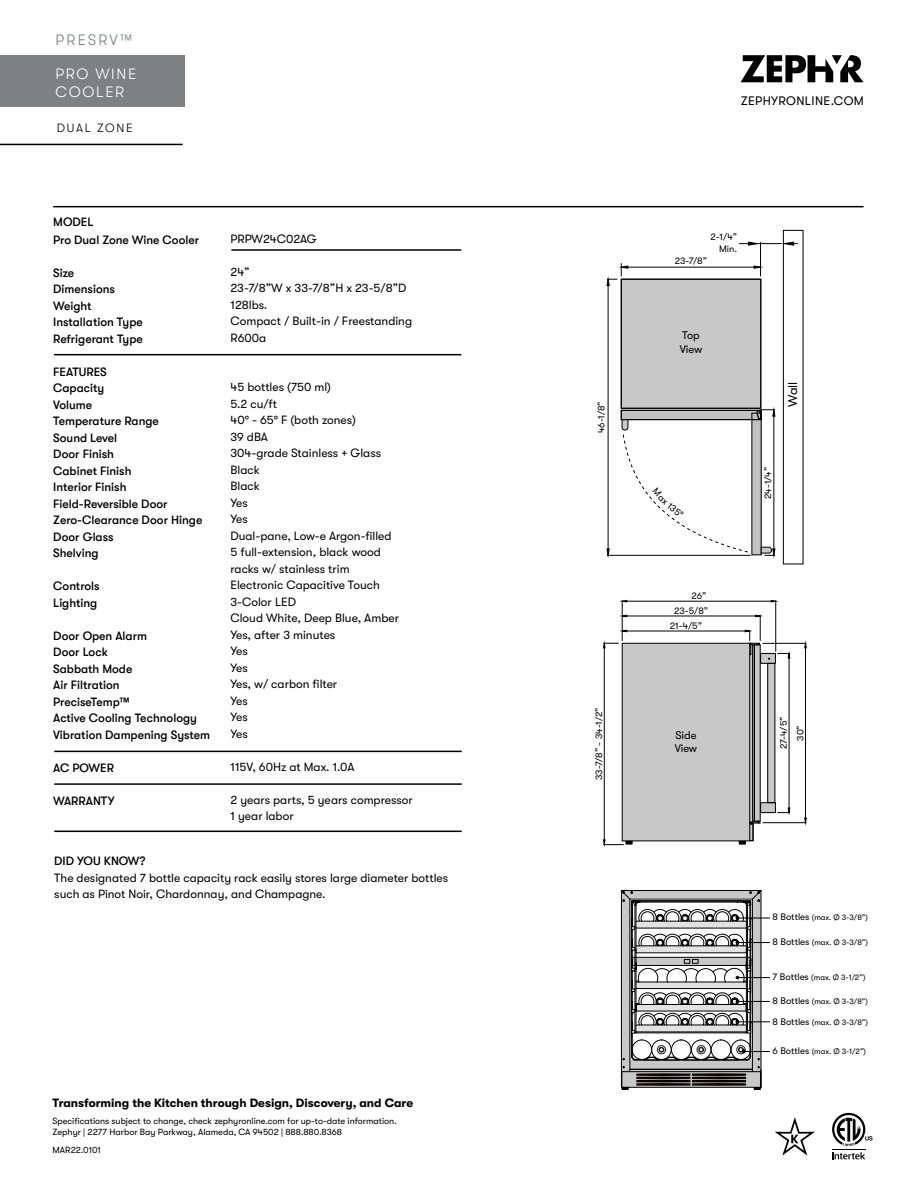
<style>
.page{position:relative;width:918px;height:1188px;background:#fff}
.page>*{position:absolute;margin:0;border:0;box-sizing:border-box;transform-origin:0 0}
.t1{font:300 15px/18px "GT Walsheim";letter-spacing:.11em;color:#fff}
.t2{font:300 15px "GT Walsheim";letter-spacing:.15em;color:#7e8083}
.t3{font:12.9px "GT Walsheim Pro";color:#000100}
.t4{font:12.3px "GT Walsheim";letter-spacing:.03em;color:#000}
.t5{font:12px/16.5px "GT Walsheim";color:#000}
.t6{font:500 12px/16.5px "GT Walsheim";color:#000}
.t7{font:700 12px "GT Walsheim";color:#000}
.t8{font:300 12px "GT Walsheim";letter-spacing:.15em;color:#000}
.t9{font:11.1px "GT Walsheim Pro";color:#000100}
.t10{font:11.1px/13.2px "GT Walsheim Pro";letter-spacing:-.01em;color:#000}
.t11{font:9.45px "GT Walsheim Pro";color:#000100}
.t12{font:9.45px/11.4px "GT Walsheim Pro";color:#000;text-align:right}
.t13{font:9px/10.8px "GT Walsheim";color:#000}
.t14{font:7.95px "GT Walsheim Pro";color:#000}
.s1{font-size:9.45px}
</style>
<div class="page">
<svg style="left:741px;top:55px;width:123px;height:27px"></svg>
<hr style="left:53px;top:206px;width:811px;height:1px;background:#000">
<hr style="left:231px;top:249px;width:230px;height:2px;background:#000">
<hr style="left:54px;top:751px;width:408px;height:1px;background:#000">
<hr style="left:54px;top:783px;width:408px;height:2px;background:#000">
<hr style="left:54px;top:831px;width:408px;height:1px;background:#000">
<hr style="left:54px;top:354px;width:407px;height:1px;background:#000">
<svg style="left:832px;top:1152px;width:33px;height:7px"></svg>
<hr style="left:832px;top:1149px;width:33px;height:1px;background:#010101">
<svg style="left:832px;top:1113px;width:41px;height:33px"></svg>
<svg style="left:775px;top:1117px;width:40px;height:39px"></svg>
<div style="left:621px;top:279px;width:140px;height:129px;background:#c8c8c8"></div>
<div style="left:621px;top:279px;width:140px;height:130px;border:1px solid #000"></div>
<hr style="left:628px;top:267px;width:126px;height:1px;background:#000">
<svg style="left:753px;top:265px;width:7px;height:4px"></svg>
<hr style="left:607px;top:555px;width:144px;height:1px;background:#000">
<hr style="left:608px;top:286px;width:1px;height:263px;background:#000">
<svg style="left:606px;top:548px;width:4px;height:8px"></svg>
<svg style="left:606px;top:264px;width:23px;height:22px"></svg>
<div style="left:622px;top:643px;width:131px;height:198px;background:#c8c8c8"></div>
<div style="left:753px;top:644px;width:7px;height:177px;background:#c8c8c8"></div>
<hr style="left:622px;top:840px;width:128px;height:1px;background:#000">
<hr style="left:622px;top:643px;width:1px;height:198px;background:#000">
<hr style="left:749px;top:643px;width:1px;height:198px;background:#000">
<hr style="left:752px;top:646px;width:1px;height:175px;background:#000">
<hr style="left:754px;top:645px;width:1px;height:176px;background:#000">
<hr style="left:760px;top:645px;width:1px;height:176px;background:#000">
<hr style="left:622px;top:643px;width:137px;height:1px;background:#000">
<hr style="left:627px;top:631px;width:118px;height:1px;background:#000">
<svg style="left:621px;top:630px;width:7px;height:3px"></svg>
<hr style="left:627px;top:616px;width:129px;height:1px;background:#000">
<svg style="left:621px;top:614px;width:7px;height:3px"></svg>
<svg style="left:744px;top:614px;width:17px;height:41px"></svg>
<hr style="left:775px;top:601px;width:1px;height:50px;background:#000">
<hr style="left:622px;top:601px;width:1px;height:40px;background:#000">
<hr style="left:627px;top:601px;width:144px;height:1px;background:#000">
<svg style="left:770px;top:600px;width:6px;height:3px"></svg>
<svg style="left:621px;top:600px;width:7px;height:3px"></svg>
<hr style="left:763px;top:643px;width:43px;height:1px;background:#000">
<hr style="left:763px;top:822px;width:43px;height:1px;background:#000">
<hr style="left:805px;top:648px;width:1px;height:170px;background:#000">
<svg style="left:804px;top:643px;width:3px;height:6px"></svg>
<svg style="left:804px;top:817px;width:3px;height:6px"></svg>
<hr style="left:789px;top:658px;width:1px;height:150px;background:#000">
<svg style="left:778px;top:653px;width:13px;height:6px"></svg>
<svg style="left:778px;top:807px;width:13px;height:6px"></svg>
<hr style="left:604px;top:648px;width:1px;height:192px;background:#000">
<svg style="left:603px;top:839px;width:30px;height:6px"></svg>
<svg style="left:739px;top:821px;width:21px;height:24px"></svg>
<svg style="left:603px;top:642px;width:16px;height:7px"></svg>
<div style="left:768px;top:663px;width:7px;height:140px;background:#c8c8c8"></div>
<div style="left:761px;top:653px;width:14px;height:10px;background:#c8c8c8"></div>
<div style="left:761px;top:803px;width:14px;height:10px;background:#c8c8c8"></div>
<div style="left:767px;top:663px;width:8px;height:140px;border:1px solid #000"></div>
<div style="left:760px;top:653px;width:16px;height:11px;border:1px solid #000"></div>
<div style="left:760px;top:802px;width:16px;height:11px;border:1px solid #000"></div>
<div style="left:783px;top:230px;width:21px;height:334px;border:1px solid #000"></div>
<hr style="left:760px;top:242px;width:1px;height:34px;background:#000">
<svg style="left:739px;top:241px;width:58px;height:5px"></svg>
<svg style="left:621px;top:890px;width:149px;height:200px"></svg>
<div style="left:0;top:55px;width:185px;height:52px;background:#7e8083"></div>
<hr style="left:0;top:144px;width:183px;height:1px;background:#000">
<svg style="left:621px;top:409px;width:155px;height:147px"></svg>
<p class="t2" style="left:56px;top:32px;width:78px">PRESRV™</p>
<p class="t1" style="left:56px;top:65px;width:82px">PRO WINE<br>COOLER</p>
<p class="t8" style="left:57px;top:121px;width:77px">DUAL ZONE</p>
<p class="t6" style="left:53px;top:214px;width:148px;line-height:17.4px">MODEL<br>Pro Dual Zone Wine Cooler</p>
<p class="t6" style="left:53px;top:264px;width:91px">Size<br>Dimensions<br>Weight<br>Installation Type<br>Refrigerant Type</p>
<p class="t6" style="left:53px;top:363px;width:151px">FEATURES<br>Capacity<br>Volume<br>Temperature Range<br>Sound Level<br>Door Finish<br>Cabinet Finish<br>Interior Finish<br>Field-Reversible Door<br>Zero-Clearance Door Hinge<br>Door Glass<br>Shelving</p>
<p class="t6" style="left:53px;top:578px;width:48px">Controls<br>Lighting</p>
<p class="t6" style="left:53px;top:627px;width:158px">Door Open Alarm<br>Door Lock<br>Sabbath Mode<br>Air Filtration<br>PreciseTemp™<br>Active Cooling Technology<br>Vibration Dampening System</p>
<p class="t6" style="left:53px;top:759px;width:62px">AC POWER</p>
<p class="t6" style="left:53px;top:792px;width:63px">WARRANTY</p>
<p class="t5" style="left:231px;top:231px;width:88px">PRPW24C02AG</p>
<p class="t5" style="left:231px;top:264px;width:183px">24”<br>23-7/8”W x 33-7/8”H x 23-5/8”D<br>128lbs.<br>Compact / Built-in / Freestanding<br>R600a</p>
<p class="t5" style="left:231px;top:379px;width:170px">45 bottles (750 ml)<br>5.2 cu/ft<br>40° - 65° F (both zones)<br>39 dBA<br>304-grade Stainless + Glass<br>Black<br>Black<br>Yes<br>Yes<br>Dual-pane, Low-e Argon-filled<br>5 full-extension, black wood racks w/ stainless trim<br>Electronic Capacitive Touch<br>3-Color LED<br>Cloud White, Deep Blue, Amber<br>Yes, after 3 minutes<br>Yes<br>Yes<br>Yes, w/ carbon filter<br>Yes<br>Yes<br>Yes</p>
<p class="t5" style="left:231px;top:759px;width:126px">115V, 60Hz at Max. 1.0A</p>
<p class="t5" style="left:231px;top:792px;width:184px">2 years parts, 5 years compressor<br>1 year labor</p>
<p class="t6" style="left:54px;top:853px;width:93px">DID YOU KNOW?</p>
<p class="t5" style="left:54px;top:870px;width:395px">The designated 7 bottle capacity rack easily stores large diameter bottles such as Pinot Noir, Chardonnay, and Champagne.</p>
<p class="t7" style="left:53px;top:1096px;width:362px">Transforming the Kitchen through Design, Discovery, and Care</p>
<p class="t13" style="left:53px;top:1115px;width:346px">Specifications subject to change, check zephyronline.com for up-to-date information.<br>Zephyr | 2277 Harbor Bay Parkway, Alameda, CA 94502 | 888.880.8368</p>
<p class="t13" style="left:53px;top:1144px;width:50px">MAR22.0101</p>
<p class="t4" style="left:741px;top:94px;width:125px">ZEPHYRONLINE.COM</p>
<p class="t12" style="left:711px;top:231px;width:28px">2-1/4”<br>Min.</p>
<p class="t12" style="left:675px;top:255px;width:34px">23-7/8”</p>
<p class="t12" style="left:595px;top:433px;width:34px;rotate:-90deg">46-1/8”</p>
<p class="t10" style="left:680px;top:329px;width:24px">Top<br>View</p>
<p class="t11" style="left:692px;top:591px;width:16px">26”</p>
<p class="t11" style="left:674px;top:605px;width:36px">23-5/8”</p>
<p class="t11" style="left:670px;top:620px;width:34px">21-4/5”</p>
<p class="t3" style="left:786px;top:407px;width:27px;rotate:-90deg">Wall</p>
<p class="t12" style="left:762px;top:499px;width:34px;rotate:-90deg">24-1/4”</p>
<p class="t11" style="left:594px;top:780px;width:74px;rotate:-90deg">33-7/8” - 34-1/2”</p>
<p class="t11" style="left:778px;top:749px;width:34px;rotate:-90deg">27-4/5”</p>
<p class="t9" style="left:675px;top:729px;width:23px">Side</p>
<p class="t11" style="left:795px;top:741px;width:17px;rotate:-90deg">30”</p>
<p class="t9" style="left:675px;top:742px;width:24px">View</p>
<p class="t14" style="left:773px;top:913px;width:97px"><span class="s1">8 Bottles</span> (max. Ø 3-3/8”)</p>
<p class="t14" style="left:773px;top:938px;width:97px"><span class="s1">8 Bottles</span> (max. Ø 3-3/8”)</p>
<p class="t14" style="left:773px;top:973px;width:95px"><span class="s1">7 Bottles</span> (max. Ø 3-1/2”)</p>
<p class="t14" style="left:773px;top:997px;width:97px"><span class="s1">8 Bottles</span> (max. Ø 3-3/8”)</p>
<p class="t14" style="left:773px;top:1018px;width:97px"><span class="s1">8 Bottles</span> (max. Ø 3-3/8”)</p>
<p class="t14" style="left:773px;top:1047px;width:95px"><span class="s1">6 Bottles</span> (max. Ø 3-1/2”)</p>
</div>
